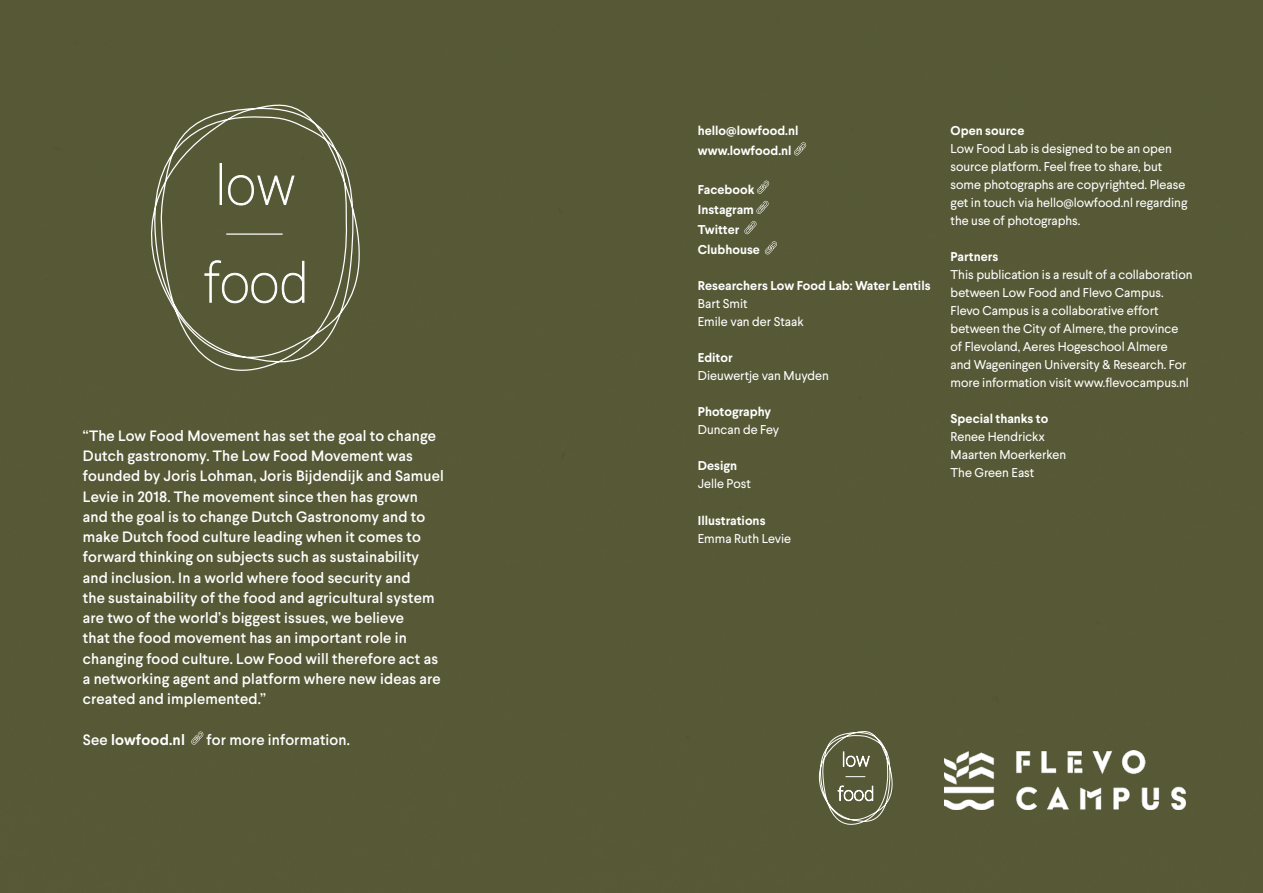
<style>
.page{position:relative;width:1263px;height:893px;background:#575936}
.page>*{position:absolute;margin:0;border:0;box-sizing:border-box;transform-origin:0 0}
.t1{font:500 15px/20.2px "Larsseit";letter-spacing:.01em;color:#fff}
.t2{font:700 15px "Larsseit";letter-spacing:.01em;color:#fff}
.t3{font:12.75px/18px "Larsseit";color:#fff}
.t4{font:700 12.75px/20.2px "Larsseit";color:#fff}
.s1{font-weight:500}
</style>
<div class="page">
<svg style="left:794px;top:142px;width:12px;height:13px"></svg>
<svg style="left:757px;top:181px;width:12px;height:13px"></svg>
<svg style="left:756px;top:201px;width:12px;height:13px"></svg>
<svg style="left:744px;top:221px;width:12px;height:13px"></svg>
<svg style="left:765px;top:241px;width:12px;height:13px"></svg>
<div style="left:128px;top:92px;width:259px;height:294px;background:#575936"></div>
<svg style="left:228px;top:175px;width:67px;height:31px"></svg>
<svg style="left:204px;top:260px;width:101px;height:43px;background:#75775b"></svg>
<svg style="left:811px;top:727px;width:91px;height:103px;background:#696b4c"></svg>
<svg style="left:191px;top:731px;width:12px;height:14px"></svg>
<img style="left:945px;top:751px;width:241px;height:59px">
<p class="t1" style="left:83px;top:425px;width:362px">“The Low Food Movement has set the goal to change Dutch gastronomy. The Low Food Movement was founded by Joris Lohman, Joris Bijdendijk and Samuel Levie in 2018. The movement since then has grown and the goal is to change Dutch Gastronomy and to make Dutch food culture leading when it comes to forward thinking on subjects such as sustainability and inclusion. In a world where food security and<br>the sustainability of the food and agricultural system are two of the world’s biggest issues, we believe<br>that the food movement has an important role in changing food culture. Low Food will therefore act as a networking agent and platform where new ideas are created and implemented.”</p>
<p class="t2" style="left:83px;top:729px;width:104px"><span class="s1">See</span> lowfood.nl</p>
<p class="t1" style="left:207px;top:729px;width:145px">for more information.</p>
<p class="t4" style="left:698px;top:121px;width:102px">hello@lowfood.nl www.lowfood.nl</p>
<p class="t4" style="left:698px;top:179px;width:64px">Facebook<br>Instagram<br>Twitter<br>Clubhouse</p>
<p class="t4" style="left:698px;top:276px;width:234px">Researchers Low Food Lab: Water Lentils</p>
<p class="t3" style="left:698px;top:295px;width:107px">Bart Smit<br>Emile van der Staak</p>
<p class="t4" style="left:698px;top:348px;width:36px">Editor</p>
<p class="t3" style="left:698px;top:367px;width:133px">Dieuwertje van Muyden</p>
<p class="t4" style="left:698px;top:402px;width:75px">Photography</p>
<p class="t3" style="left:698px;top:421px;width:83px">Duncan de Fey</p>
<p class="t4" style="left:698px;top:456px;width:41px">Design</p>
<p class="t3" style="left:698px;top:475px;width:55px">Jelle Post</p>
<p class="t4" style="left:698px;top:510px;width:69px">Illustrations</p>
<p class="t3" style="left:698px;top:529px;width:95px">Emma Ruth Levie</p>
<p class="t4" style="left:950px;top:121px;width:75px">Open source</p>
<p class="t3" style="left:950px;top:140px;width:238px">Low Food Lab is designed to be an open source platform. Feel free to share, but some photographs are copyrighted. Please get in touch via hello@lowfood.nl regarding the use of photographs.</p>
<p class="t4" style="left:950px;top:247px;width:49px">Partners</p>
<p class="t3" style="left:950px;top:266px;width:243px">This publication is a result of a collaboration between Low Food and Flevo Campus.<br>Flevo Campus is a collaborative effort between the City of Almere, the province of Flevoland, Aeres Hogeschool Almere<br>and Wageningen University &amp; Research. For more information visit www.flevocampus.nl</p>
<p class="t4" style="left:950px;top:409px;width:99px">Special thanks to</p>
<p class="t3" style="left:950px;top:428px;width:117px">Renee Hendrickx<br>Maarten Moerkerken<br>The Green East</p>
</div>
